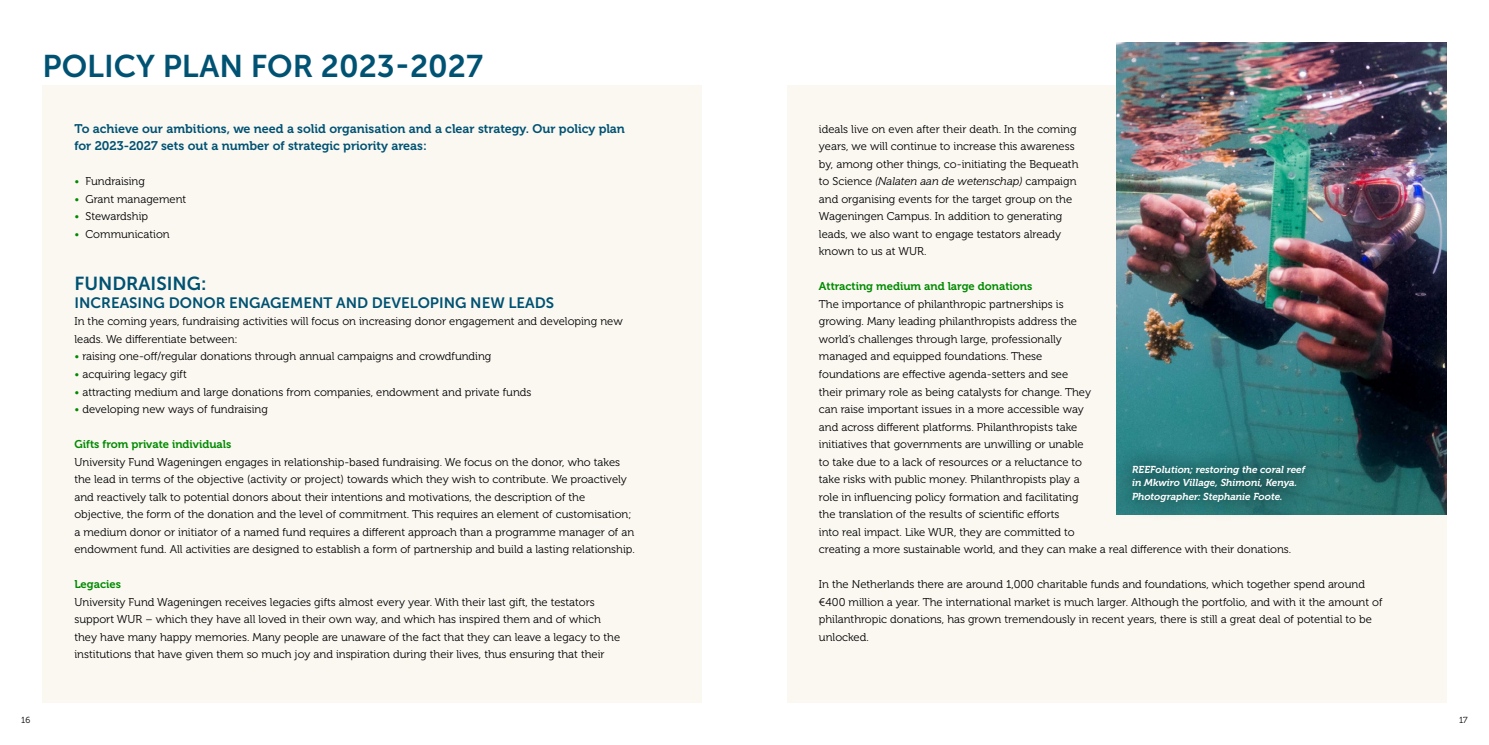
<style>
.page{position:relative;width:1489px;height:745px;background:#fff}
.page>*{position:absolute;margin:0;border:0;box-sizing:border-box;transform-origin:0 0}
.t1{font:31.25px "Museo Sans 700";color:#005273}
.t2{font:18.75px "Museo Sans 700";color:#005273}
.t3{font:15px "Museo Sans 700";color:#005273}
.t4{font:12.5px/17.5px "Museo 700";color:#005273}
.t5{font:11.25px/17.5px "Museo 300";color:#000}
.t6{font:11.25px "Museo 700";color:#008a00}
.t7{font:italic 10px/13.8px "Museo 700";color:#fff}
.t8{font:8.75px "Museo 300";color:#000}
.s1{color:#008a00}
.s2{font-style:italic}
</style>
<div class="page">
<div style="left:43px;top:85px;width:659px;height:617px;background:#fbf8f2"></div>
<div style="left:787px;top:85px;width:659px;height:617px;background:#fbf8f2"></div>
<img style="left:1116px;top:43px;width:330px;height:470px">
<svg style="left:1116px;top:446px;width:206px;height:69px;background:#267172"></svg>
<h1 class="t1" style="left:43px;top:48px;width:442px">POLICY PLAN FOR 2023-2027</h1>
<p class="t4" style="left:74px;top:120px;width:552px">To achieve our ambitions, we need a solid organisation and a clear strategy. Our policy plan for 2023-2027 sets out a number of strategic priority areas:</p>
<p class="t5" style="left:74px;top:173px;width:72px"><span class="s1">•</span> Fundraising</p>
<p class="t5" style="left:74px;top:190px;width:113px"><span class="s1">•</span> Grant management</p>
<p class="t5" style="left:74px;top:208px;width:75px"><span class="s1">•</span> Stewardship</p>
<p class="t5" style="left:74px;top:225px;width:97px"><span class="s1">•</span> Communication</p>
<h2 class="t2" style="left:74px;top:273px;width:133px">FUNDRAISING:</h2>
<h3 class="t3" style="left:74px;top:294px;width:481px">INCREASING DONOR ENGAGEMENT AND DEVELOPING NEW LEADS</h3>
<p class="t5" style="left:74px;top:313px;width:550px">In the coming years, fundraising activities will focus on increasing donor engagement and developing new leads. We differentiate between:</p>
<p class="t5" style="left:74px;top:348px;width:418px"><span class="s1">•</span> raising one-off/regular donations through annual campaigns and crowdfunding</p>
<p class="t5" style="left:74px;top:365px;width:114px"><span class="s1">•</span> acquiring legacy gift</p>
<p class="t5" style="left:74px;top:383px;width:458px"><span class="s1">•</span> attracting medium and large donations from companies, endowment and private funds</p>
<p class="t5" style="left:74px;top:400px;width:195px"><span class="s1">•</span> developing new ways of fundraising</p>
<p class="t6" style="left:74px;top:437px;width:158px">Gifts from private individuals</p>
<p class="t5" style="left:74px;top:453px;width:562px">University Fund Wageningen engages in relationship-based fundraising. We focus on the donor, who takes the lead in terms of the objective (activity or project) towards which they wish to contribute. We proactively and reactively talk to potential donors about their intentions and motivations, the description of the objective, the form of the donation and the level of commitment. This requires an element of customisation; a medium donor or initiator of a named fund requires a different approach than a programme manager of an endowment fund. All activities are designed to establish a form of partnership and build a lasting relationship.</p>
<p class="t6" style="left:74px;top:577px;width:48px">Legacies</p>
<p class="t5" style="left:74px;top:593px;width:547px">University Fund Wageningen receives legacies gifts almost every year. With their last gift, the testators support WUR – which they have all loved in their own way, and which has inspired them and of which they have many happy memories. Many people are unaware of the fact that they can leave a legacy to the institutions that have given them so much joy and inspiration during their lives, thus ensuring that their</p>
<p class="t5" style="left:819px;top:120px;width:261px">ideals live on even after their death. In the coming years, we will continue to increase this awareness by, among other things, co-initiating the Bequeath to Science <span class="s2">(Nalaten aan de wetenschap)</span> campaign and organising events for the target group on the Wageningen Campus. In addition to generating leads, we also want to engage testators already known to us at WUR.</p>
<p class="t6" style="left:819px;top:280px;width:215px">Attracting medium and large donations</p>
<p class="t5" style="left:819px;top:295px;width:474px">The importance of philanthropic partnerships is<br>growing. Many leading philanthropists address the<br>world’s challenges through large, professionally<br>managed and equipped foundations. These<br>foundations are effective agenda-setters and see<br>their primary role as being catalysts for change. They<br>can raise important issues in a more accessible way<br>and across different platforms. Philanthropists take<br>initiatives that governments are unwilling or unable<br>to take due to a lack of resources or a reluctance to<br>take risks with public money. Philanthropists play a<br>role in influencing policy formation and facilitating<br>the translation of the results of scientific efforts<br>into real impact. Like WUR, they are committed to<br>creating a more sustainable world, and they can make a real difference with their donations.</p>
<p class="t5" style="left:819px;top:575px;width:565px">In the Netherlands there are around 1,000 charitable funds and foundations, which together spend around €400 million a year. The international market is much larger. Although the portfolio, and with it the amount of philanthropic donations, has grown tremendously in recent years, there is still a great deal of potential to be unlocked.</p>
<p class="t7" style="left:1131px;top:462px;width:174px">REEFolution; restoring the coral reef in Mkwiro Village, Shimoni, Kenya.<br>Photographer: Stephanie Foote.</p>
<p class="t8" style="left:21px;top:715px;width:10px">16</p>
<p class="t8" style="left:1458px;top:715px;width:10px">17</p>
</div>
